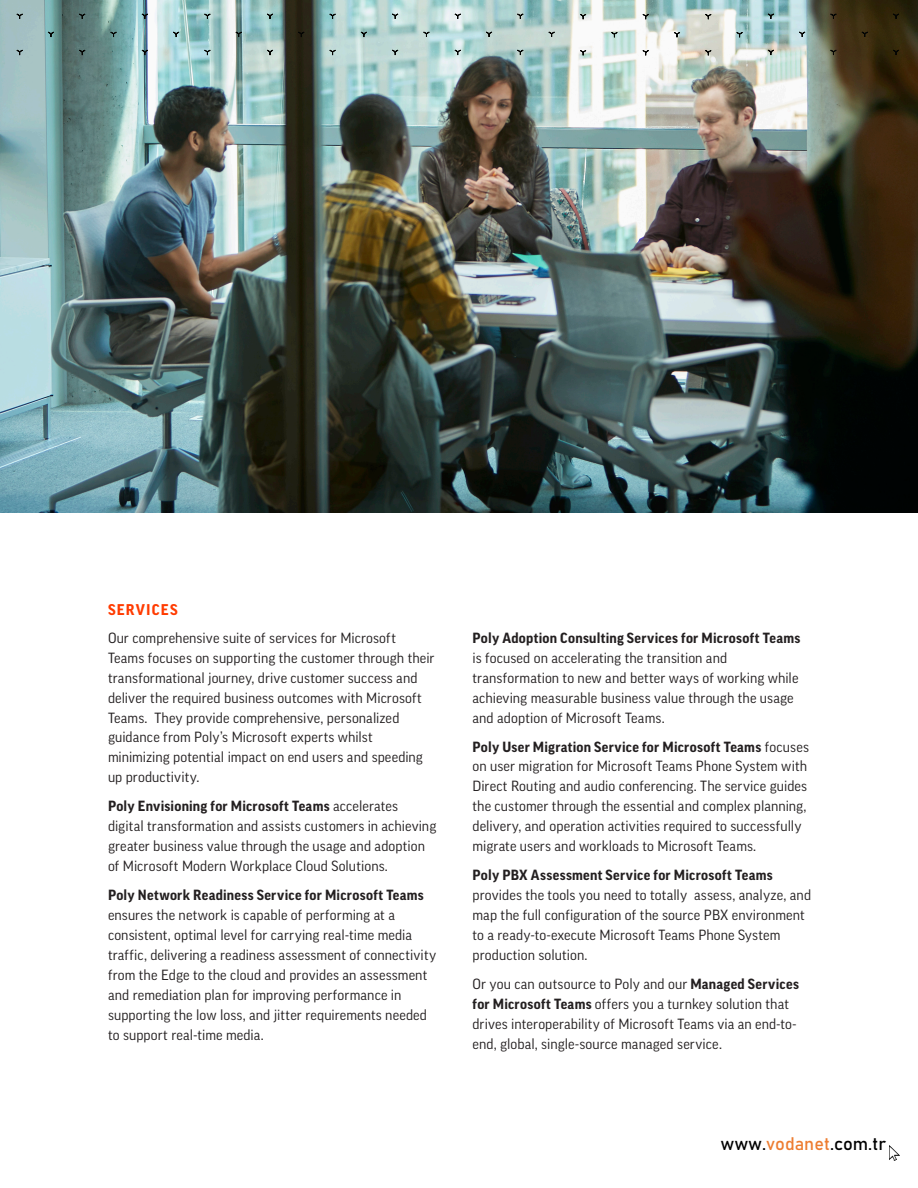
<style>
.page{position:relative;width:918px;height:1188px;background:#fff}
.page>*{position:absolute;margin:0;border:0;box-sizing:border-box;transform-origin:0 0}
.t1{font:18px "Bahnschrift";color:#000}
.subhead{font:700 15px "Good Pro";letter-spacing:.08em;color:#ff3b00}
.body_copy{font:14.25px/20px "Good Pro";letter-spacing:.01em;color:#231f20}
.s1{font-weight:700}
.s2{color:#ed7d31}
</style>
<div class="page">
<img style="left:0;top:0;width:918px;height:513px">
<svg style="left:0;top:2px;width:173px;height:65px;background:#8aacab"></svg>
<svg style="left:173px;top:2px;width:31px;height:65px;background:#9bcacc"></svg>
<img style="left:204px;top:2px;width:714px;height:65px">
<img style="left:889px;top:1145px;width:11px;height:16px">
<p class="subhead" style="left:108px;top:601px;width:71px">SERVICES</p>
<p class="body_copy" style="left:108px;top:628px;width:328px">Our comprehensive suite of services for Microsoft Teams focuses on supporting the customer through their transformational journey, drive customer success and deliver the required business outcomes with Microsoft Teams. They provide comprehensive, personalized guidance from Poly’s Microsoft experts whilst minimizing potential impact on end users and speeding up productivity.</p>
<p class="body_copy" style="left:108px;top:796px;width:330px"><span class="s1">Poly Envisioning for Microsoft Teams</span> accelerates digital transformation and assists customers in achieving greater business value through the usage and adoption of Microsoft Modern Workplace Cloud Solutions.</p>
<p class="body_copy" style="left:108px;top:885px;width:330px"><span class="s1">Poly Network Readiness Service for Microsoft Teams </span>ensures the network is capable of performing at a consistent, optimal level for carrying real-time media traffic, delivering a readiness assessment of connectivity from the Edge to the cloud and provides an assessment and remediation plan for improving performance in supporting the low loss, and jitter requirements needed to support real-time media.</p>
<p class="body_copy" style="left:472px;top:628px;width:329px"><span class="s1">Poly Adoption Consulting Services for Microsoft Teams </span>is focused on accelerating the transition and transformation to new and better ways of working while achieving measurable business value through the usage and adoption of Microsoft Teams.</p>
<p class="body_copy" style="left:472px;top:736px;width:338px"><span class="s1">Poly User Migration Service for Microsoft Teams</span> focuses on user migration for Microsoft Teams Phone System with Direct Routing and audio conferencing. The service guides the customer through the essential and complex planning, delivery, and operation activities required to successfully migrate users and workloads to Microsoft Teams.</p>
<p class="body_copy" style="left:472px;top:865px;width:340px"><span class="s1">Poly PBX Assessment Service for Microsoft Teams </span>provides the tools you need to totally assess, analyze, and map the full configuration of the source PBX environment to a ready-to-execute Microsoft Teams Phone System production solution.</p>
<p class="body_copy" style="left:472px;top:974px;width:328px">Or you can outsource to Poly and our <span class="s1">Managed Services for Microsoft Teams</span> offers you a turnkey solution that drives interoperability of Microsoft Teams via an end-to&shy;end, global, single-source managed service.</p>
<p class="t1" style="left:721px;top:1132px;width:167px">www.<span class="s2">vodanet</span>.com.tr</p>
</div>
